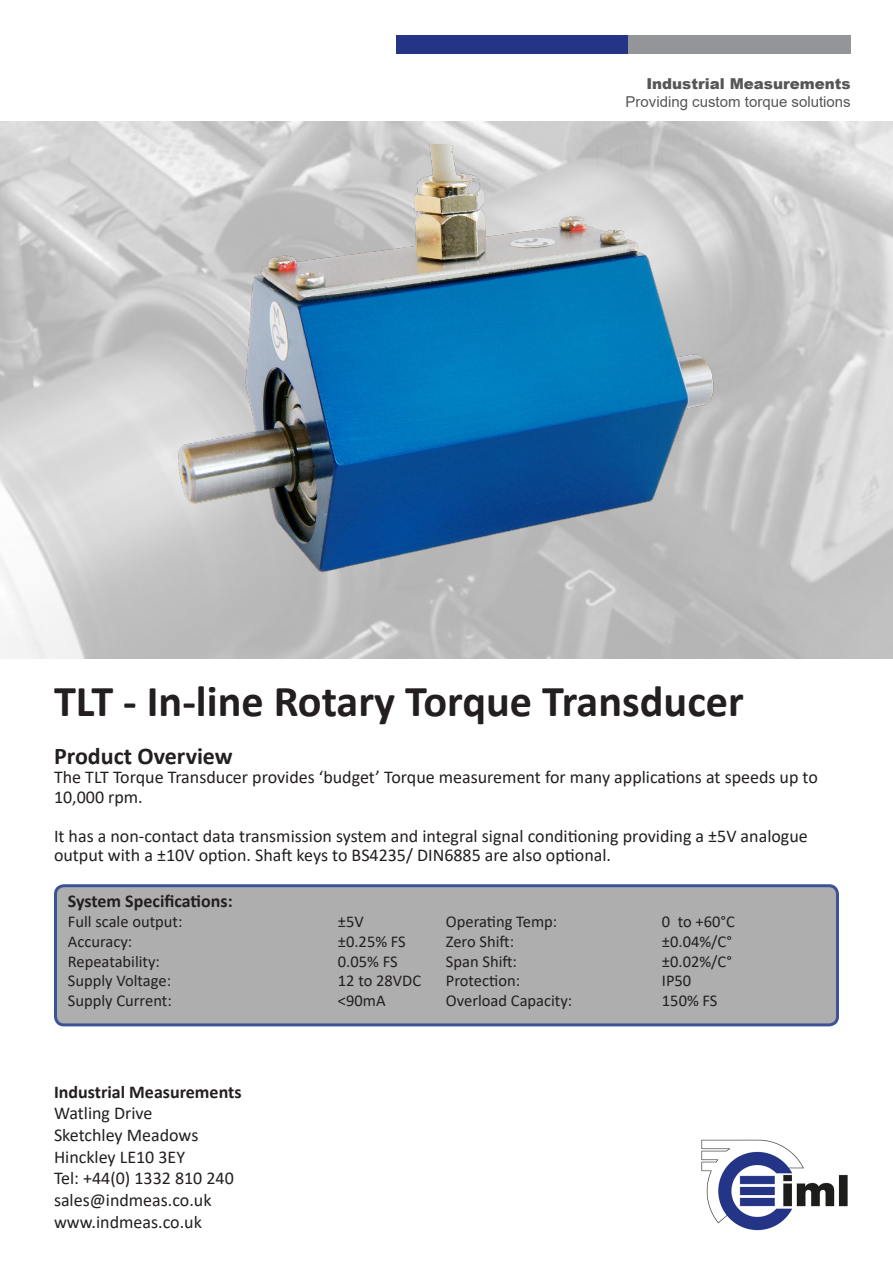
<style>
.page{position:relative;width:893px;height:1263px;background:#fff}
.page>*{position:absolute;margin:0;border:0;box-sizing:border-box;transform-origin:0 0}
.t1{font:700 44.25px "Calibri";color:#231f20}
.t2{font:700 24px "Calibri";color:#231f20}
.t3{font:18px/19.5px "Calibri";color:#231f20}
.t4{font:700 18px "Calibri";color:#231f20}
.t5{font:16.5px "Calibri";color:#231f20}
.t6{font:15px "Arial";color:#575656}
.t7{font:900 15px "Arial";color:#575656}
</style>
<div class="page">
<div style="left:396px;top:36px;width:232px;height:18px;background:#243587"></div>
<div style="left:628px;top:36px;width:223px;height:18px;background:#939598"></div>
<img style="left:701px;top:1139px;width:147px;height:92px">
<div style="left:55px;top:886px;width:782px;height:139px;background:#aeaeae;border-radius:9px"></div>
<div style="left:54px;top:884px;width:785px;height:142px;border:3px solid #253f8e;border-radius:9px"></div>
<img style="left:164px;top:145px;width:565px;height:438px">
<p class="t7" style="left:646px;top:73px;width:206px">Industrial Measurements</p>
<p class="t6" style="left:626px;top:91px;width:227px">Providing custom torque solutions</p>
<p class="t1" style="left:54px;top:670px;width:691px">TLT - In-line Rotary Torque Transducer</p>
<p class="t2" style="left:54px;top:739px;width:180px">Product Overview</p>
<p class="t3" style="left:54px;top:767px;width:765px">The TLT Torque Transducer provides ‘budget’ Torque measurement for many applications at speeds up to<br>10,000 rpm.</p>
<p class="t3" style="left:54px;top:826px;width:755px">It has a non-contact data transmission system and integral signal conditioning providing a ±5V analogue output with a ±10V option. Shaft keys to BS4235/ DIN6885 are also optional.</p>
<p class="t4" style="left:68px;top:888px;width:166px">System Specifications:</p>
<p class="t5" style="left:68px;top:910px;width:116px">Full scale output:</p>
<p class="t5" style="left:338px;top:910px;width:27px">±5V</p>
<p class="t5" style="left:446px;top:910px;width:113px">Operating Temp:</p>
<p class="t5" style="left:662px;top:910px;width:74px">0 to +60°C</p>
<p class="t5" style="left:68px;top:930px;width:66px">Accuracy:</p>
<p class="t5" style="left:338px;top:930px;width:69px">±0.25% FS</p>
<p class="t5" style="left:446px;top:930px;width:70px">Zero Shift:</p>
<p class="t5" style="left:662px;top:930px;width:72px">±0.04%/C°</p>
<p class="t5" style="left:68px;top:950px;width:94px">Repeatability:</p>
<p class="t5" style="left:338px;top:950px;width:61px">0.05% FS</p>
<p class="t5" style="left:446px;top:950px;width:73px">Span Shift:</p>
<p class="t5" style="left:662px;top:950px;width:72px">±0.02%/C°</p>
<p class="t5" style="left:68px;top:969px;width:105px">Supply Voltage:</p>
<p class="t5" style="left:338px;top:969px;width:85px">12 to 28VDC</p>
<p class="t5" style="left:446px;top:969px;width:76px">Protection:</p>
<p class="t5" style="left:662px;top:969px;width:31px">IP50</p>
<p class="t5" style="left:68px;top:989px;width:106px">Supply Current:</p>
<p class="t5" style="left:338px;top:989px;width:49px">&lt;90mA</p>
<p class="t5" style="left:446px;top:989px;width:128px">Overload Capacity:</p>
<p class="t5" style="left:662px;top:989px;width:57px">150% FS</p>
<p class="t4" style="left:54px;top:1079px;width:189px">Industrial Measurements</p>
<p class="t3" style="left:54px;top:1103px;width:100px">Watling Drive</p>
<p class="t3" style="left:54px;top:1125px;width:146px">Sketchley Meadows</p>
<p class="t3" style="left:54px;top:1146px;width:133px">Hinckley LE10 3EY</p>
<p class="t3" style="left:54px;top:1168px;width:181px">Tel: +44(0) 1332 810 240</p>
<p class="t3" style="left:54px;top:1190px;width:159px">sales@indmeas.co.uk</p>
<p class="t3" style="left:54px;top:1211px;width:149px">www.indmeas.co.uk</p>
</div>
